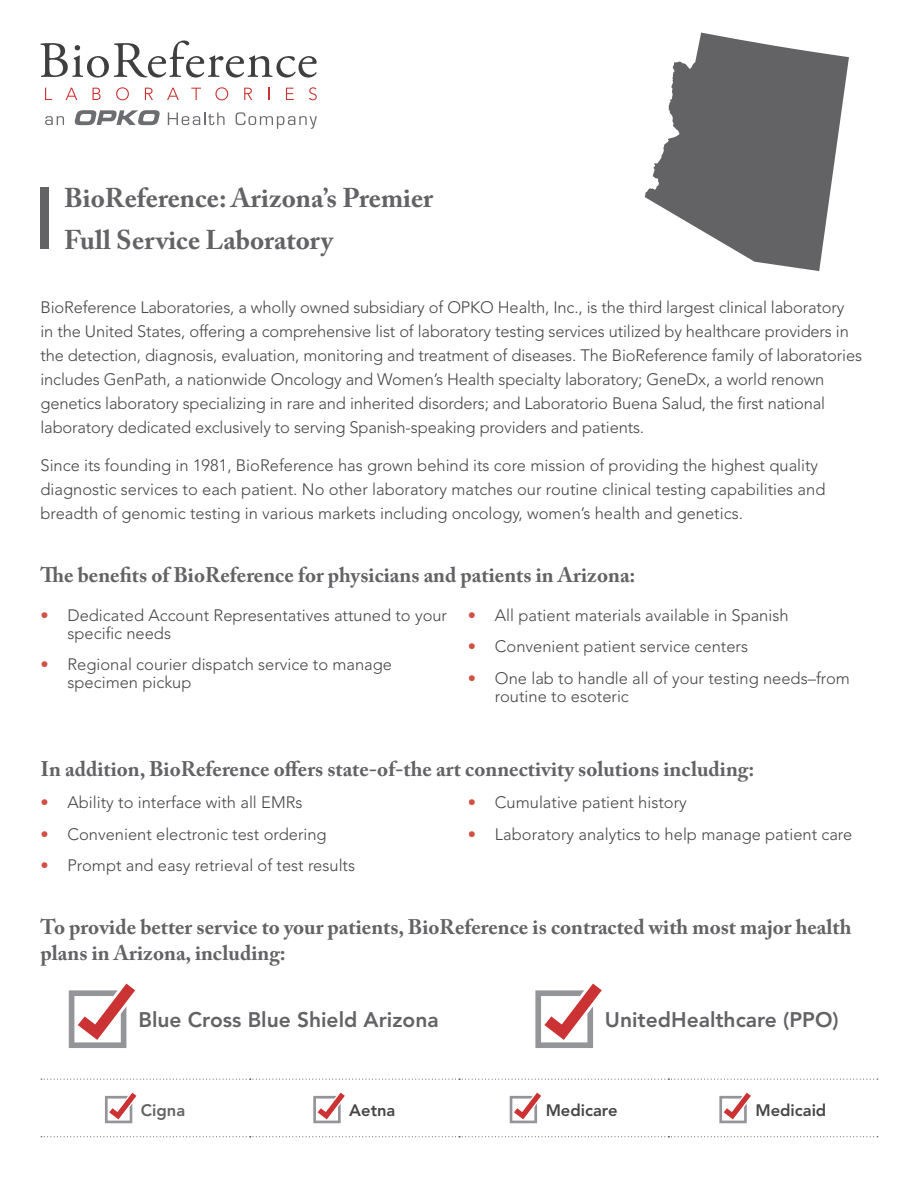
<style>
.page{position:relative;width:918px;height:1188px;background:#fff}
.page>*{position:absolute;margin:0;border:0;box-sizing:border-box;transform-origin:0 0}
.t1{font:700 27px/42px "Adobe Caslon Pro";color:#636366}
.t2{font:700 21px/25.2px "Adobe Caslon Pro";color:#636366}
.t3{font:800 21px "Avenir";color:#636366}
.t4{font:300 16.5px/24px "Avenir";color:#454647}
.t5{font:800 16.5px "Avenir";color:#454647}
.t6{font:800 16.5px "Avenir";color:#636366}
.s1{color:#d14f43}
</style>
<div class="page">
<div style="left:40px;top:187px;width:9px;height:62px;background:#636366"></div>
<svg style="left:41px;top:1079px;width:837px;height:1px"></svg>
<svg style="left:41px;top:1136px;width:837px;height:1px"></svg>
<svg style="left:105px;top:1093px;width:31px;height:30px"></svg>
<svg style="left:313px;top:1093px;width:32px;height:30px"></svg>
<svg style="left:510px;top:1093px;width:31px;height:30px"></svg>
<svg style="left:719px;top:1093px;width:32px;height:30px"></svg>
<svg style="left:69px;top:984px;width:66px;height:64px"></svg>
<svg style="left:535px;top:984px;width:67px;height:64px"></svg>
<svg style="left:45px;top:116px;width:19px;height:9px"></svg>
<svg style="left:74px;top:110px;width:86px;height:15px"></svg>
<svg style="left:168px;top:112px;width:57px;height:13px"></svg>
<svg style="left:236px;top:112px;width:81px;height:17px"></svg>
<svg style="left:40px;top:40px;width:277px;height:38px"></svg>
<svg style="left:45px;top:88px;width:7px;height:12px"></svg>
<svg style="left:66px;top:88px;width:11px;height:12px"></svg>
<svg style="left:93px;top:88px;width:8px;height:12px"></svg>
<svg style="left:116px;top:87px;width:13px;height:13px"></svg>
<svg style="left:145px;top:88px;width:8px;height:12px"></svg>
<svg style="left:167px;top:88px;width:12px;height:12px"></svg>
<svg style="left:191px;top:88px;width:10px;height:12px"></svg>
<svg style="left:215px;top:87px;width:13px;height:13px"></svg>
<svg style="left:244px;top:88px;width:8px;height:12px"></svg>
<svg style="left:268px;top:88px;width:1px;height:12px"></svg>
<svg style="left:286px;top:88px;width:8px;height:12px"></svg>
<svg style="left:309px;top:87px;width:8px;height:13px"></svg>
<svg style="left:645px;top:33px;width:204px;height:238px;fill:#636366"></svg>
<h1 class="t1" style="left:64px;top:177px;width:370px">BioReference: Arizona’s Premier<br>Full Service Laboratory</h1>
<p class="t4" style="left:40px;top:296px;width:823px">BioReference Laboratories, a wholly owned subsidiary of OPKO Health, Inc., is the third largest clinical laboratory<br>in the United States, offering a comprehensive list of laboratory testing services utilized by healthcare providers in the detection, diagnosis, evaluation, monitoring and treatment of diseases. The BioReference family of laboratories includes GenPath, a nationwide Oncology and Women’s Health specialty laboratory; GeneDx, a world renown genetics laboratory specializing in rare and inherited disorders; and Laboratorio Buena Salud, the first national laboratory dedicated exclusively to serving Spanish-speaking providers and patients.</p>
<p class="t4" style="left:40px;top:453px;width:786px">Since its founding in 1981, BioReference has grown behind its core mission of providing the highest quality diagnostic services to each patient. No other laboratory matches our routine clinical testing capabilities and breadth of genomic testing in various markets including oncology, women’s health and genetics.</p>
<p class="t2" style="left:40px;top:562px;width:597px">The benefits of BioReference for physicians and patients in Arizona:</p>
<p class="t4" style="left:67px;top:606px;width:381px;line-height:18px;text-indent:-27px"><span class="s1">•</span> Dedicated Account Representatives attuned to your specific needs</p>
<p class="t4" style="left:67px;top:656px;width:326px;line-height:18px;text-indent:-27px"><span class="s1">•</span> Regional courier dispatch service to manage specimen pickup</p>
<p class="t4" style="left:468px;top:603px;width:322px"><span class="s1">•</span> All patient materials available in Spanish</p>
<p class="t4" style="left:468px;top:635px;width:282px"><span class="s1">•</span> Convenient patient service centers</p>
<p class="t4" style="left:495px;top:669px;width:356px;line-height:18px;text-indent:-27px"><span class="s1">•</span> One lab to handle all of your testing needs–from routine to esoteric</p>
<p class="t2" style="left:40px;top:756px;width:715px">In addition, BioReference offers state-of-the art connectivity solutions including:</p>
<p class="t4" style="left:40px;top:791px;width:263px"><span class="s1">•</span> Ability to interface with all EMRs</p>
<p class="t4" style="left:40px;top:822px;width:288px"><span class="s1">•</span> Convenient electronic test ordering</p>
<p class="t4" style="left:40px;top:854px;width:316px"><span class="s1">•</span> Prompt and easy retrieval of test results</p>
<p class="t4" style="left:468px;top:791px;width:220px"><span class="s1">•</span> Cumulative patient history</p>
<p class="t4" style="left:468px;top:822px;width:386px"><span class="s1">•</span> Laboratory analytics to help manage patient care</p>
<p class="t2" style="left:40px;top:915px;width:813px">To provide better service to your patients, BioReference is contracted with most major health plans in Arizona, including:</p>
<p class="t3" style="left:138px;top:1007px;width:302px">Blue Cross Blue Shield Arizona</p>
<p class="t3" style="left:605px;top:1007px;width:235px">UnitedHealthcare (PPO)</p>
<p class="t6" style="left:141px;top:1100px;width:46px">Cigna</p>
<p class="t5" style="left:349px;top:1100px;width:48px">Aetna</p>
<p class="t5" style="left:546px;top:1100px;width:73px">Medicare</p>
<p class="t5" style="left:755px;top:1100px;width:72px">Medicaid</p>
</div>
